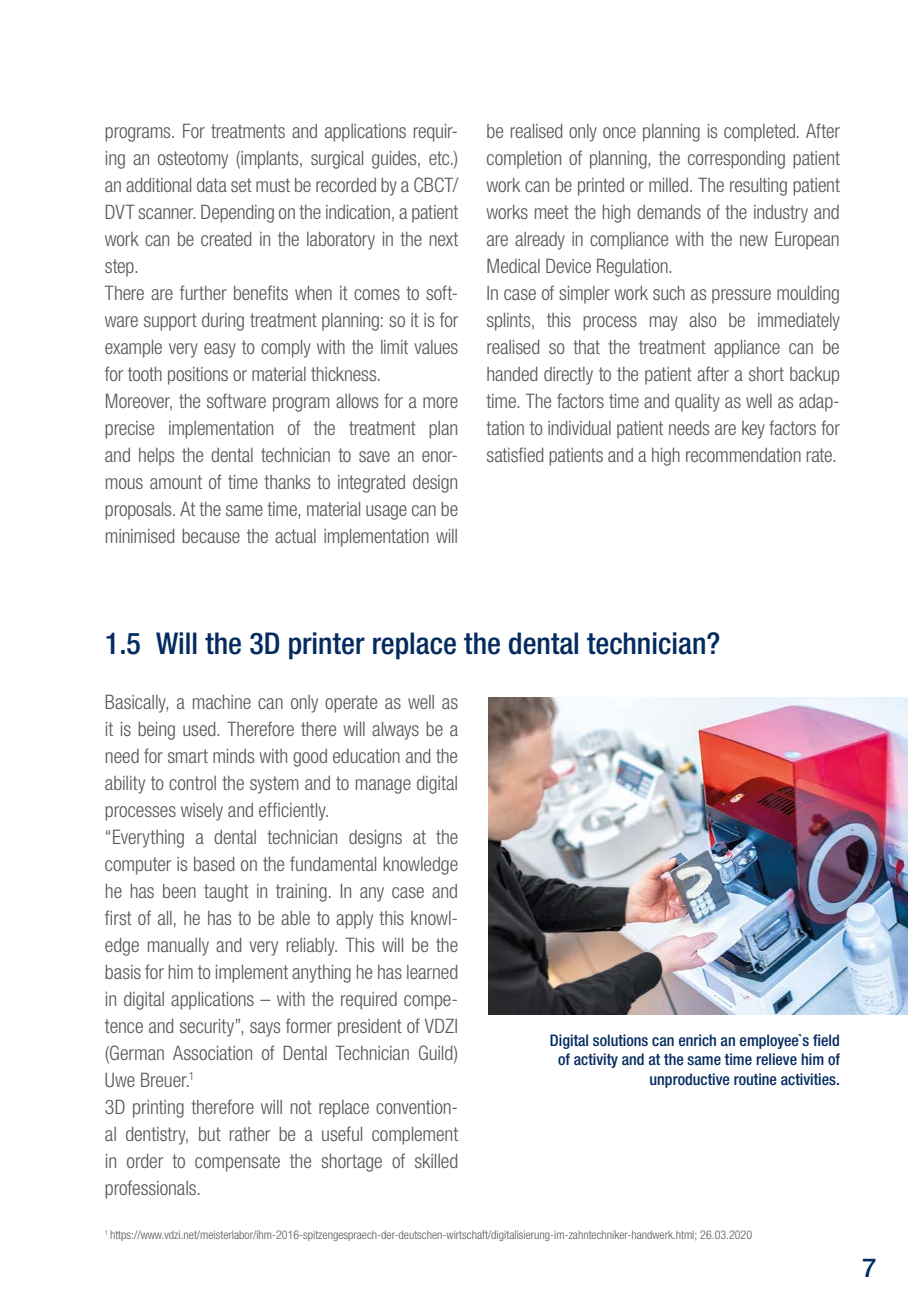
<style>
.page{position:relative;width:908px;height:1304px;background:#fff}
.page>*{position:absolute;margin:0;border:0;box-sizing:border-box;transform-origin:0 0}
.t1{font:500 condensed 30px "Helvetica Neue LT Pro";color:#042b60}
.t2{font:500 26px "Helvetica Neue LT Pro";color:#042b60}
.t3{font:300 condensed 20px/27px "Helvetica Neue LT Pro";letter-spacing:-.01em;color:#575756}
.t4{font:500 condensed 16px/19.2px "Helvetica Neue LT Pro";color:#042b60;text-align:right}
.t5{font:300 condensed 12px "Helvetica Neue LT Pro";color:#575756}
</style>
<div class="page">
<img style="left:488px;top:697px;width:419px;height:318px">
<p class="t3" style="left:105px;top:117px;width:354px">programs. For treatments and applications requir&shy;ing an osteotomy (implants, surgical guides, etc.) an additional data set must be recorded by a CBCT/ DVT scanner. Depending on the indication, a patient work can be created in the laboratory in the next step.<br>There are further benefits when it comes to soft&shy;ware support during treatment planning: so it is for example very easy to comply with the limit values for tooth positions or material thickness.<br>Moreover, the software program allows for a more precise implementation of the treatment plan and helps the dental technician to save an enor&shy;mous amount of time thanks to integrated design proposals. At the same time, material usage can be minimised because the actual implementation will</p>
<p class="t3" style="left:486px;top:117px;width:354px">be realised only once planning is completed. After completion of planning, the corresponding patient work can be printed or milled. The resulting patient works meet the high demands of the industry and are already in compliance with the new European Medical Device Regulation.<br>In case of simpler work such as pressure moulding splints, this process may also be immediately realised so that the treatment appliance can be handed directly to the patient after a short backup time. The factors time and quality as well as adap&shy;tation to individual patient needs are key factors for satisfied patients and a high recommendation rate.</p>
<h1 class="t1" style="left:105px;top:625px;width:616px">1.5 Will the 3D printer replace the dental technician?</h1>
<p class="t3" style="left:105px;top:688px;width:354px">Basically, a machine can only operate as well as it is being used. Therefore there will always be a need for smart minds with good education and the ability to control the system and to manage digital processes wisely and efficiently.<br>“Everything a dental technician designs at the computer is based on the fundamental knowledge he has been taught in training. In any case and first of all, he has to be able to apply this knowl&shy;edge manually and very reliably. This will be the basis for him to implement anything he has learned in digital applications – with the required compe&shy;tence and security”, says former president of VDZI (German Association of Dental Technician Guild)<br>Uwe Breuer.<sup>1<br></sup>3D printing therefore will not replace convention&shy;al dentistry, but rather be a useful complement in order to compensate the shortage of skilled professionals.</p>
<p class="t4" style="left:549px;top:1031px;width:291px">Digital solutions can enrich an employee`s field of activity and at the same time relieve him of unproductive routine activities.</p>
<p class="t5" style="left:105px;top:1228px;width:648px"><sup>1</sup> https://www.vdzi.net/meisterlabor/ihm-2016-spitzengespraech-der-deutschen-wirtschaft/digitalisierung-im-zahntechniker-handwerk.html; 26.03.2020</p>
<h2 class="t2" style="left:861px;top:1252px;width:16px">7</h2>
</div>
